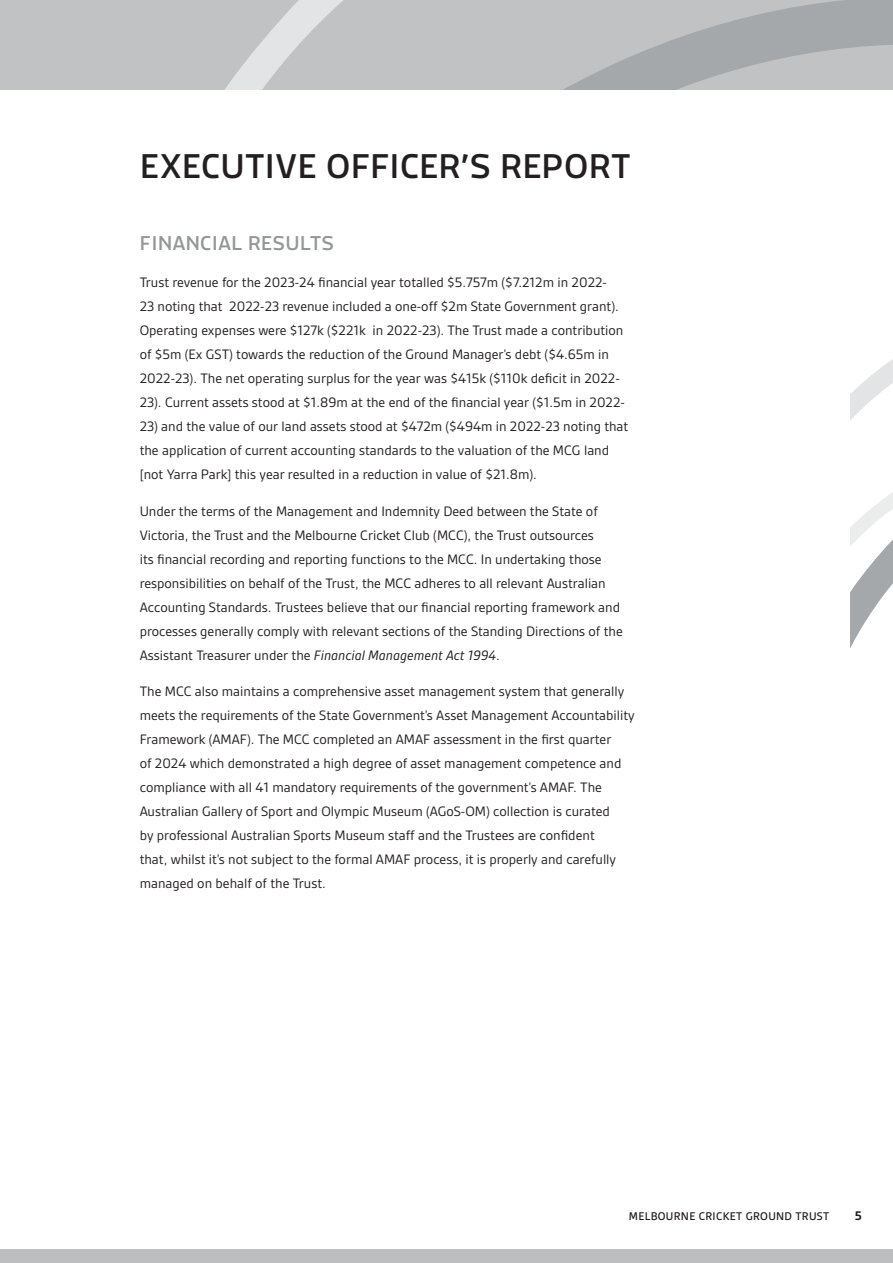
<style>
.page{position:relative;width:893px;height:1263px;background:#fff}
.page>*{position:absolute;margin:0;border:0;box-sizing:border-box;transform-origin:0 0}
.PAGE_TITLES{font:500 36px "Macho Modular";letter-spacing:.01em;color:#231f20}
.t1{font:500 21px "Macho Modular";letter-spacing:.02em;color:#949698}
.t2{font:14.7px/24px "Gesta";color:#231f20}
.t3{font:700 13.5px "Gesta";color:#231f20}
.t4{font:500 12px "Gesta";letter-spacing:.025em;color:#231f20}
.s1{font-style:italic}
</style>
<div class="page">
<svg style="left:850px;top:359px;width:43px;height:289px"></svg>
<div style="left:0;top:0;width:893px;height:89px;background:#c0c2c4"></div>
<svg style="left:225px;top:51px;width:29px;height:38px"></svg>
<svg style="left:254px;top:0;width:639px;height:89px"></svg>
<div style="left:0;top:1249px;width:893px;height:14px;background:#bcbec0"></div>
<p class="PAGE_TITLES" style="left:140px;top:145px;width:492px">EXECUTIVE OFFICER’S REPORT</p>
<p class="t1" style="left:140px;top:230px;width:196px">FINANCIAL RESULTS</p>
<p class="t2" style="left:140px;top:270px;width:487px">Trust revenue for the 2023-24 financial year totalled $5.757m ($7.212m in 2022- 23 noting that 2022-23 revenue included a one-off $2m State Government grant).<br>Operating expenses were $127k ($221k in 2022-23). The Trust made a contribution of $5m (Ex GST) towards the reduction of the Ground Manager’s debt ($4.65m in 2022-23). The net operating surplus for the year was $415k ($110k deficit in 2022- 23). Current assets stood at $1.89m at the end of the financial year ($1.5m in 2022-</p>
<p class="t2" style="left:140px;top:414px;width:490px">23) and the value of our land assets stood at $472m ($494m in 2022-23 noting that the application of current accounting standards to the valuation of the MCG land [not Yarra Park] this year resulted in a reduction in value of $21.8m).</p>
<p class="t2" style="left:140px;top:499px;width:485px">Under the terms of the Management and Indemnity Deed between the State of Victoria, the Trust and the Melbourne Cricket Club (MCC), the Trust outsources<br>its financial recording and reporting functions to the MCC. In undertaking those responsibilities on behalf of the Trust, the MCC adheres to all relevant Australian Accounting Standards. Trustees believe that our financial reporting framework and processes generally comply with relevant sections of the Standing Directions of the Assistant Treasurer under the <span class="s1">Financial Management Act 1994</span>.</p>
<p class="t2" style="left:140px;top:679px;width:497px">The MCC also maintains a comprehensive asset management system that generally meets the requirements of the State Government’s Asset Management Accountability Framework (AMAF). The MCC completed an AMAF assessment in the first quarter<br>of 2024 which demonstrated a high degree of asset management competence and compliance with all 41 mandatory requirements of the government’s AMAF. The Australian Gallery of Sport and Olympic Museum (AGoS-OM) collection is curated<br>by professional Australian Sports Museum staff and the Trustees are confident<br>that, whilst it’s not subject to the formal AMAF process, it is properly and carefully managed on behalf of the Trust.</p>
<p class="t4" style="left:629px;top:1210px;width:202px">MELBOURNE CRICKET GROUND TRUST</p>
<p class="t3" style="left:855px;top:1208px;width:9px">5</p>
</div>
